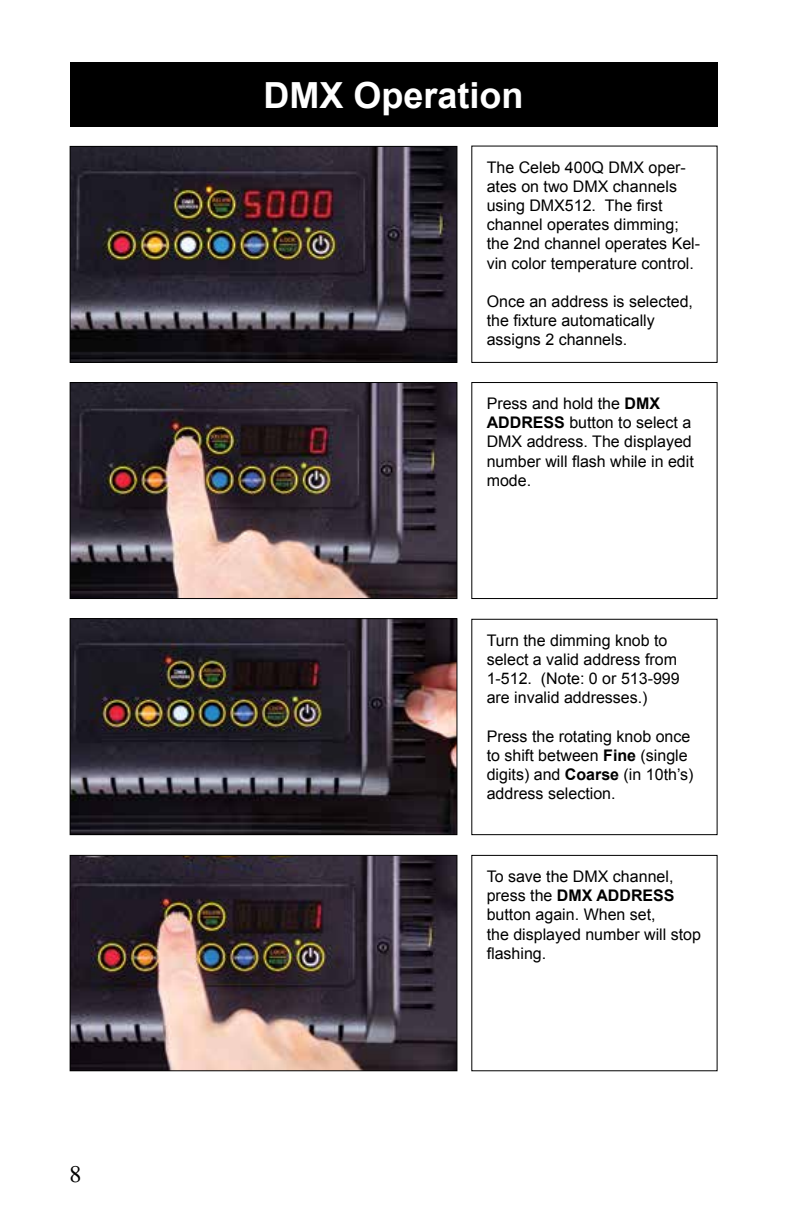
<style>
.page{position:relative;width:792px;height:1224px;background:#fff}
.page>*{position:absolute;margin:0;border:0;box-sizing:border-box;transform-origin:0 0}
.t1{font:700 36px "Arial";color:#fff}
.t2{font:24px "Times";color:#000}
.t3{font:16px/19.2px "Arial";color:#000}
.s1{font-weight:700}
</style>
<div class="page">
<div style="left:471px;top:382px;width:247px;height:217px;border:1px solid #000"></div>
<div style="left:471px;top:619px;width:247px;height:216px;border:1px solid #000"></div>
<img style="left:72px;top:148px;width:383px;height:213px">
<div style="left:70px;top:146px;width:387px;height:217px;border:1px solid #000"></div>
<img style="left:72px;top:384px;width:383px;height:213px">
<div style="left:70px;top:382px;width:387px;height:217px;border:1px solid #000"></div>
<img style="left:72px;top:620px;width:383px;height:213px">
<div style="left:70px;top:618px;width:387px;height:217px;border:1px solid #000"></div>
<div style="left:70px;top:62px;width:648px;height:65px;background:#000"></div>
<img style="left:72px;top:857px;width:383px;height:212px">
<div style="left:70px;top:855px;width:387px;height:216px;border:1px solid #000"></div>
<h2 class="t2" style="left:70px;top:1161px;width:13px">8</h2>
<h1 class="t1" style="left:264px;top:72px;width:262px">DMX Operation</h1>
<p class="t3" style="left:487px;top:158px;width:215px">The Celeb 400Q DMX oper&shy;ates on two DMX channels using DMX512. The first channel operates dimming; the 2nd channel operates Kel&shy;vin color temperature control.</p>
<p class="t3" style="left:487px;top:292px;width:208px">Once an address is selected, the fixture automatically assigns 2 channels.</p>
<p class="t3" style="left:487px;top:394px;width:209px">Press and hold the <span class="s1">DMX<br>ADDRESS</span> button to select a<br>DMX address. The displayed number will flash while in edit mode.</p>
<p class="t3" style="left:487px;top:631px;width:194px">Turn the dimming knob to select a valid address from<br>1-512. (Note: 0 or 513-999 are invalid addresses.)</p>
<p class="t3" style="left:487px;top:727px;width:208px">Press the rotating knob once to shift between <span class="s1">Fine</span> (single digits) and <span class="s1">Coarse</span> (in 10th’s) address selection.</p>
<p class="t3" style="left:487px;top:867px;width:216px">To save the DMX channel, press the <span class="s1">DMX ADDRESS </span>button again. When set,<br>the displayed number will stop flashing.</p>
</div>
